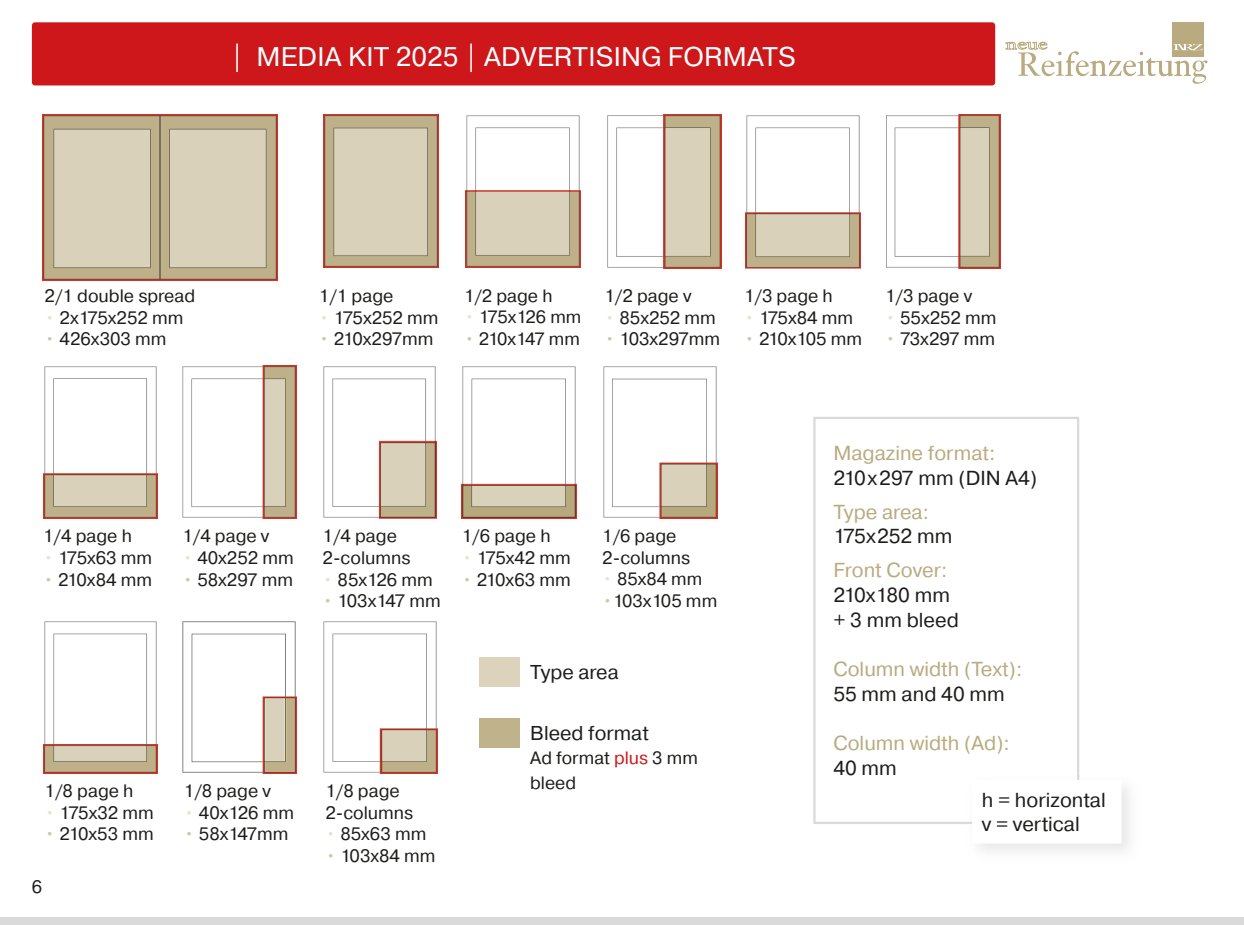
<style>
.page{position:relative;width:1244px;height:925px;background:#fff}
.page>*{position:absolute;margin:0;border:0;box-sizing:border-box;transform-origin:0 0}
.t1{font:27px "Pragmatica";letter-spacing:.01em;color:#fff}
.t2{font:20.25px/24.8px "Pragmatica";color:#1d1d1b}
.t3{font:20.25px "Pragmatica";color:#b9aa7f}
.t4{font:20.03px "Pragmatica";color:#1d1d1b}
.t5{font:18px/21.6px "Pragmatica";color:#1d1d1b}
.t6{font:17.78px/24.5px "Pragmatica";color:#1d1d1b}
.t7{font:17.78px "Pragmatica";letter-spacing:-.06em;color:#1d1d1b}
.s1{color:#e5e4d2}
.s2{color:#ccc9a6}
.s3{font-size:18px}
.s4{font-size:17.78px}
.s5{color:#cd171a}
</style>
<div class="page">
<div style="left:0;top:917px;width:1244px;height:8px;background:#dadada"></div>
<div style="left:32px;top:22px;width:963px;height:63px;background:#cd171a;border-radius:3px"></div>
<svg style="left:1005px;top:22px;width:203px;height:62px"></svg>
<svg style="left:813px;top:417px;width:266px;height:407px"></svg>
<div style="left:480px;top:657px;width:40px;height:30px;background:#dcd3bc"></div>
<div style="left:480px;top:718px;width:40px;height:29px;background:#c0b28a"></div>
<img style="left:465px;top:115px;width:115px;height:153px">
<img style="left:323px;top:115px;width:115px;height:153px">
<img style="left:42px;top:115px;width:235px;height:166px">
<img style="left:607px;top:115px;width:114px;height:153px">
<img style="left:746px;top:115px;width:114px;height:153px">
<img style="left:886px;top:115px;width:115px;height:153px">
<img style="left:43px;top:366px;width:115px;height:153px">
<img style="left:182px;top:365px;width:115px;height:154px">
<img style="left:323px;top:366px;width:114px;height:153px">
<img style="left:462px;top:366px;width:114px;height:153px">
<img style="left:603px;top:366px;width:115px;height:153px">
<div style="left:43px;top:620px;width:118px;height:156px;background:linear-gradient(to right,#fff,#fff)"></div>
<img style="left:43px;top:620px;width:115px;height:153px">
<img style="left:182px;top:621px;width:115px;height:152px">
<img style="left:323px;top:621px;width:115px;height:152px">
<img style="left:965px;top:773px;width:114px;height:51px">
<div style="left:972px;top:780px;width:149px;height:63px;background:#fff"></div>
<h1 class="t1" style="left:231px;top:40px;width:566px">| MEDIA KIT 2025 | ADVERTISING FORMATS</h1>
<p class="t5" style="left:45px;top:285px;width:152px">2/1 double spread</p>
<p class="t5" style="left:45px;top:307px;width:140px"><span class="s1">•</span> 2x175x252 mm</p>
<p class="t5" style="left:45px;top:329px;width:123px"><span class="s2">•</span> 426x303 mm</p>
<p class="t5" style="left:319px;top:285px;width:76px">1/1 page</p>
<p class="t5" style="left:319px;top:307px;width:121px"><span class="s1">•</span> 175x252 mm</p>
<p class="t5" style="left:319px;top:329px;width:116px"><span class="s2">•</span> 210x297mm</p>
<p class="t6" style="left:464px;top:284px;width:90px">1/2 <span class="s3">page</span> h</p>
<p class="t6" style="left:464px;top:305px;width:119px"><span class="s1">•</span> 175x126 mm</p>
<p class="t7" style="left:464px;top:328px;width:117px"><span class="s2">•</span> 210x147 mm</p>
<p class="t5" style="left:604px;top:285px;width:89px">1/2 page v</p>
<p class="t5" style="left:604px;top:307px;width:113px"><span class="s1">•</span> 85x252 mm</p>
<p class="t5" style="left:604px;top:329px;width:117px"><span class="s2">•</span> 103x297mm</p>
<p class="t5" style="left:744px;top:285px;width:90px">1/3 page h</p>
<p class="t5" style="left:744px;top:307px;width:111px"><span class="s1">•</span> 175x84 mm</p>
<p class="t5" style="left:744px;top:329px;width:120px"><span class="s2">•</span> 210x105 mm</p>
<p class="t5" style="left:885px;top:285px;width:89px">1/3 page v</p>
<p class="t5" style="left:885px;top:307px;width:113px"><span class="s1">•</span> 55x252 mm</p>
<p class="t5" style="left:885px;top:329px;width:111px"><span class="s2">•</span> 73x297 mm</p>
<p class="t5" style="left:43px;top:526px;width:90px">1/4 page h</p>
<p class="t5" style="left:43px;top:547px;width:111px"><span class="s1">•</span> 175x63 mm</p>
<p class="t5" style="left:43px;top:569px;width:111px"><span class="s2">•</span> 210x84 mm</p>
<p class="t5" style="left:45px;top:780px;width:90px">1/8 page h</p>
<p class="t5" style="left:45px;top:802px;width:111px"><span class="s1">•</span> 175x32 mm</p>
<p class="t5" style="left:45px;top:823px;width:111px"><span class="s2">•</span> 210x53 mm</p>
<p class="t5" style="left:32px;top:876px;width:12px">6</p>
<p class="t5" style="left:182px;top:526px;width:89px">1/4 page v</p>
<p class="t5" style="left:182px;top:547px;width:113px"><span class="s1">•</span> 40x252 mm</p>
<p class="t5" style="left:182px;top:569px;width:112px"><span class="s2">•</span> 58x297 mm</p>
<p class="t5" style="left:184px;top:780px;width:89px">1/8 page v</p>
<p class="t5" style="left:184px;top:802px;width:112px"><span class="s1">•</span> 40x126 mm</p>
<p class="t5" style="left:184px;top:823px;width:106px"><span class="s2">•</span> 58x147mm</p>
<p class="t5" style="left:323px;top:526px;width:90px">1/4 page<br>2-columns</p>
<p class="t5" style="left:323px;top:569px;width:112px"><span class="s1">•</span> 85x126 mm</p>
<p class="t5" style="left:323px;top:590px;width:120px"><span class="s2">•</span> 103x147 mm</p>
<p class="t5" style="left:325px;top:780px;width:90px">1/8 page<br>2-columns</p>
<p class="t5" style="left:325px;top:823px;width:103px"><span class="s1">•</span> 85x63 mm</p>
<p class="t5" style="left:325px;top:845px;width:112px"><span class="s2">•</span> 103x84 mm</p>
<p class="t5" style="left:462px;top:526px;width:90px">1/6 page h</p>
<p class="t5" style="left:462px;top:547px;width:111px"><span class="s1">•</span> 175x42 mm</p>
<p class="t5" style="left:462px;top:569px;width:111px"><span class="s2">•</span> 210x63 mm</p>
<p class="t5" style="left:602px;top:526px;width:90px"><span class="s4">1/6</span> page<br>2-columns</p>
<p class="t6" style="left:602px;top:567px;width:102px"><span class="s1">•</span> 85x84 mm</p>
<p class="t5" style="left:602px;top:590px;width:117px"><span class="s2">•</span><span class="s4">103</span>x105 mm</p>
<p class="t4" style="left:530px;top:660px;width:90px">Type area</p>
<p class="t4" style="left:530px;top:720px;width:120px">Bleed format</p>
<p class="t6" style="left:530px;top:746px;width:169px">Ad format <span class="s5">plus</span> 3 mm bleed</p>
<p class="t3" style="left:833px;top:441px;width:163px">Magazine format:</p>
<p class="t2" style="left:833px;top:466px;width:205px">210x297 mm (DIN A4)</p>
<p class="t3" style="left:833px;top:499px;width:97px">Type area:</p>
<p class="t2" style="left:833px;top:524px;width:120px">175x252 mm</p>
<p class="t3" style="left:833px;top:558px;width:116px">Front Cover:</p>
<p class="t2" style="left:833px;top:583px;width:127px">210x180 mm + 3 mm bleed</p>
<p class="t3" style="left:833px;top:657px;width:190px">Column width (Text):</p>
<p class="t2" style="left:833px;top:682px;width:173px">55 mm and 40 mm</p>
<p class="t3" style="left:833px;top:731px;width:178px">Column width (Ad):</p>
<p class="t2" style="left:833px;top:756px;width:65px">40 mm</p>
<p class="t2" style="left:982px;top:788px;width:126px">h = horizontal v = vertical</p>
</div>
